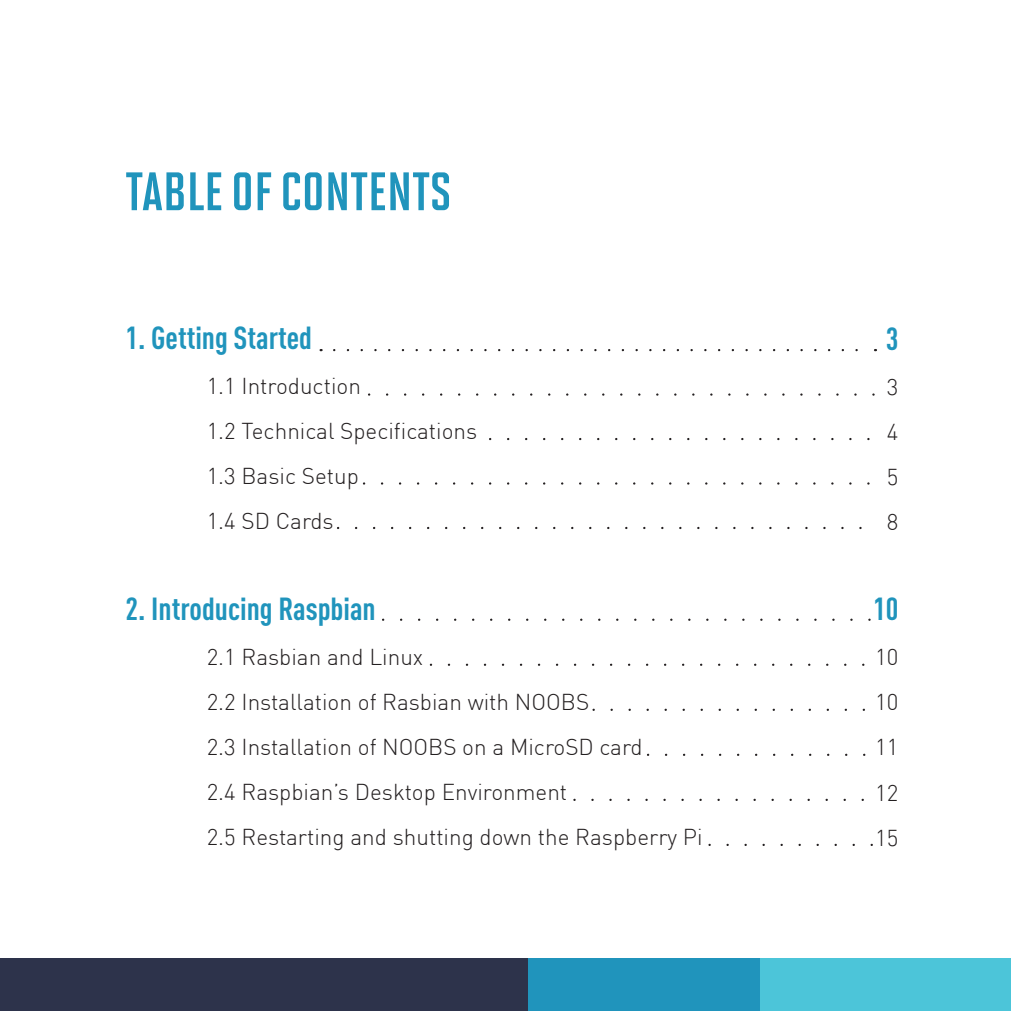
<style>
.page{position:relative;width:1011px;height:1011px;background:#fff}
.page>*{position:absolute;margin:0;border:0;box-sizing:border-box;transform-origin:0 0}
.t1{font:700 54px "Solano Gothic MVB Std";color:#2094bc}
.t2{font:700 31.5px "DIN Cond";color:#2094bc}
.t3{font:300 22.5px/45px "DIN";color:#231f20}
</style>
<div class="page">
<div style="left:759px;top:957px;width:251px;height:53px;background:#4cc5d9"></div>
<div style="left:527px;top:957px;width:232px;height:53px;background:#2094bc"></div>
<div style="left:0;top:957px;width:527px;height:53px;background:#2d334b"></div>
<svg style="left:334px;top:349px;width:524px;height:2px"></svg>
<svg style="left:369px;top:393px;width:505px;height:2px"></svg>
<svg style="left:490px;top:438px;width:380px;height:2px"></svg>
<svg style="left:364px;top:482px;width:506px;height:2px"></svg>
<svg style="left:338px;top:526px;width:524px;height:3px"></svg>
<svg style="left:383px;top:618px;width:488px;height:2px"></svg>
<svg style="left:431px;top:663px;width:434px;height:2px"></svg>
<svg style="left:593px;top:708px;width:272px;height:2px"></svg>
<svg style="left:647px;top:753px;width:219px;height:2px"></svg>
<svg style="left:574px;top:798px;width:290px;height:2px"></svg>
<svg style="left:709px;top:843px;width:164px;height:2px"></svg>
<h1 class="t1" style="left:126px;top:162px;width:327px">TABLE OF CONTENTS</h1>
<h2 class="t2" style="left:126px;top:319px;width:188px">1. Getting Started</h2>
<p class="t3" style="left:207px;top:363px;width:272px">1.1 Introduction<br>1.2 Technical Specifications<br>1.3 Basic Setup<br>1.4 SD Cards</p>
<h2 class="t2" style="left:126px;top:589px;width:251px">2. Introducing Raspbian</h2>
<p class="t3" style="left:207px;top:633px;width:497px">2.1 Rasbian and Linux<br>2.2 Installation of Rasbian with NOOBS<br>2.3 Installation of NOOBS on a MicroSD card<br>2.4 Raspbian’s Desktop Environment<br>2.5 Restarting and shutting down the Raspberry Pi</p>
<h2 class="t2" style="left:885px;top:320px;width:14px">3</h2>
<p class="t3" style="left:886px;top:364px;width:13px;text-align:justify">3<br>4<br>5<br>8</p>
<h2 class="t2" style="left:872px;top:590px;width:27px">10</h2>
<p class="t3" style="left:875px;top:634px;width:25px;text-align:justify">10<br>10<br>11<br>12<br>15</p>
</div>
